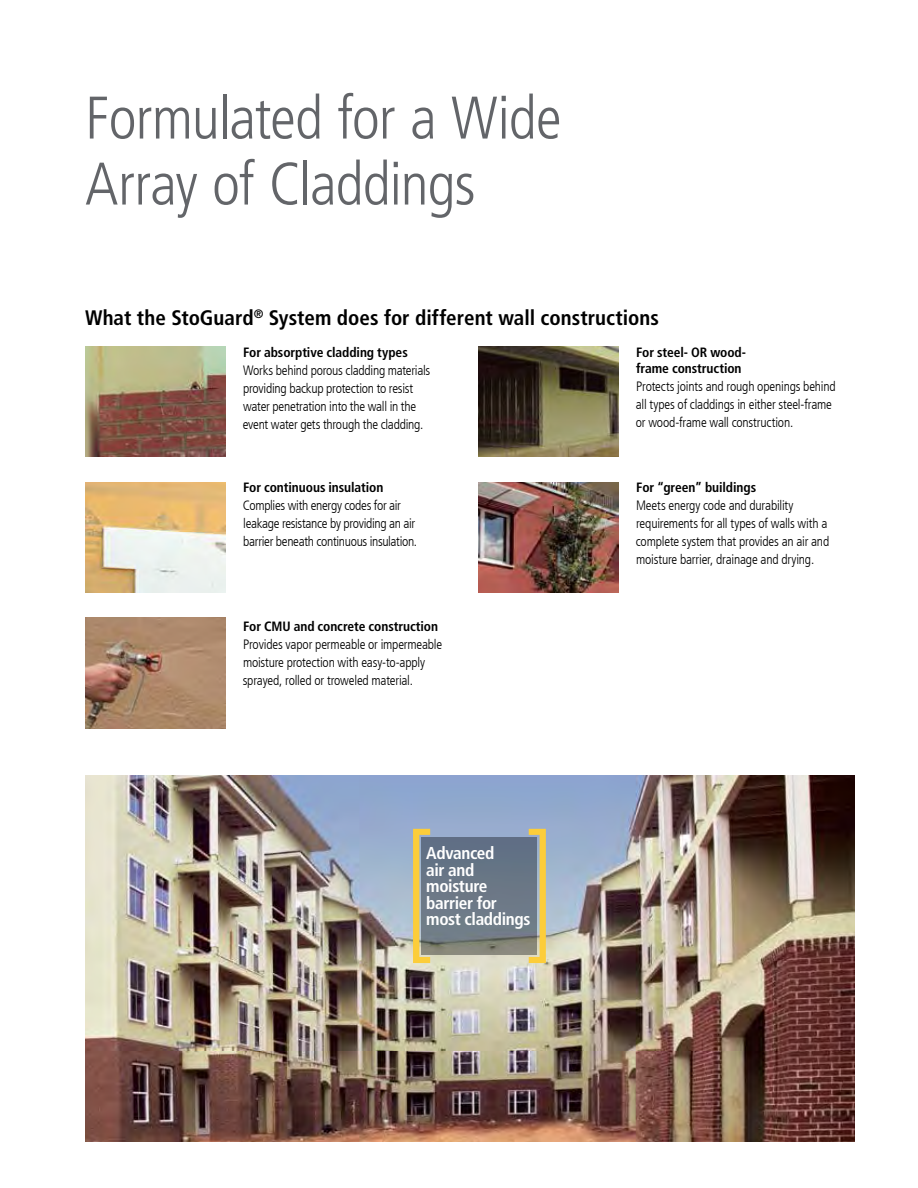
<style>
.page{position:relative;width:918px;height:1188px;background:#fff}
.page>*{position:absolute;margin:0;border:0;box-sizing:border-box;transform-origin:0 0}
.t1{font:300 condensed 60px/66px "Sto Frutiger";letter-spacing:-.015em;color:#636569}
.t2{font:700 condensed 21px "Sto Frutiger";color:#000}
.t3{font:700 condensed 17.25px/16.5px "Sto Frutiger";letter-spacing:-.02em;color:#fff}
.t4{font:300 condensed 13.5px/18px "Sto Frutiger";letter-spacing:-.015em;color:#000}
.t5{font:700 condensed 13.5px/16.5px "Sto Frutiger";letter-spacing:-.005em;color:#000}
</style>
<div class="page">
<img style="left:85px;top:347px;width:140px;height:110px">
<img style="left:478px;top:347px;width:140px;height:110px">
<img style="left:85px;top:482px;width:140px;height:111px">
<img style="left:478px;top:482px;width:140px;height:111px">
<img style="left:85px;top:618px;width:140px;height:110px">
<img style="left:85px;top:776px;width:769px;height:366px">
<svg style="left:430px;top:837px;width:99px;height:118px;fill:#6c7785"></svg>
<svg style="left:529px;top:829px;width:17px;height:134px"></svg>
<svg style="left:413px;top:829px;width:17px;height:134px"></svg>
<h1 class="t1" style="left:85px;top:85px;width:478px">Formulated for a Wide<br>Array of Claddings</h1>
<h2 class="t2" style="left:85px;top:305px;width:576px">What the StoGuard<sup>®</sup> System does for different wall constructions</h2>
<p class="t5" style="left:243px;top:344px;width:166px">For absorptive cladding types</p>
<p class="t4" style="left:243px;top:361px;width:189px">Works behind porous cladding materials providing backup protection to resist water penetration into the wall in the event water gets through the cladding.</p>
<p class="t5" style="left:636px;top:344px;width:111px">For steel- OR wood&shy;frame construction</p>
<p class="t4" style="left:636px;top:378px;width:202px">Protects joints and rough openings behind all types of claddings in either steel-frame or wood-frame wall construction.</p>
<p class="t5" style="left:243px;top:479px;width:142px">For continuous insulation</p>
<p class="t4" style="left:243px;top:497px;width:176px">Complies with energy codes for air leakage resistance by providing an air barrier beneath continuous insulation.</p>
<p class="t5" style="left:243px;top:618px;width:197px">For CMU and concrete construction</p>
<p class="t4" style="left:243px;top:635px;width:201px">Provides vapor permeable or impermeable moisture protection with easy-to-apply sprayed, rolled or troweled material.</p>
<p class="t3" style="left:426px;top:845px;width:106px">Advanced<br>air and moisture barrier for most claddings</p>
<p class="t5" style="left:636px;top:479px;width:122px">For “green” buildings</p>
<p class="t4" style="left:636px;top:497px;width:195px">Meets energy code and durability requirements for all types of walls with a complete system that provides an air and moisture barrier, drainage and drying.</p>
</div>
